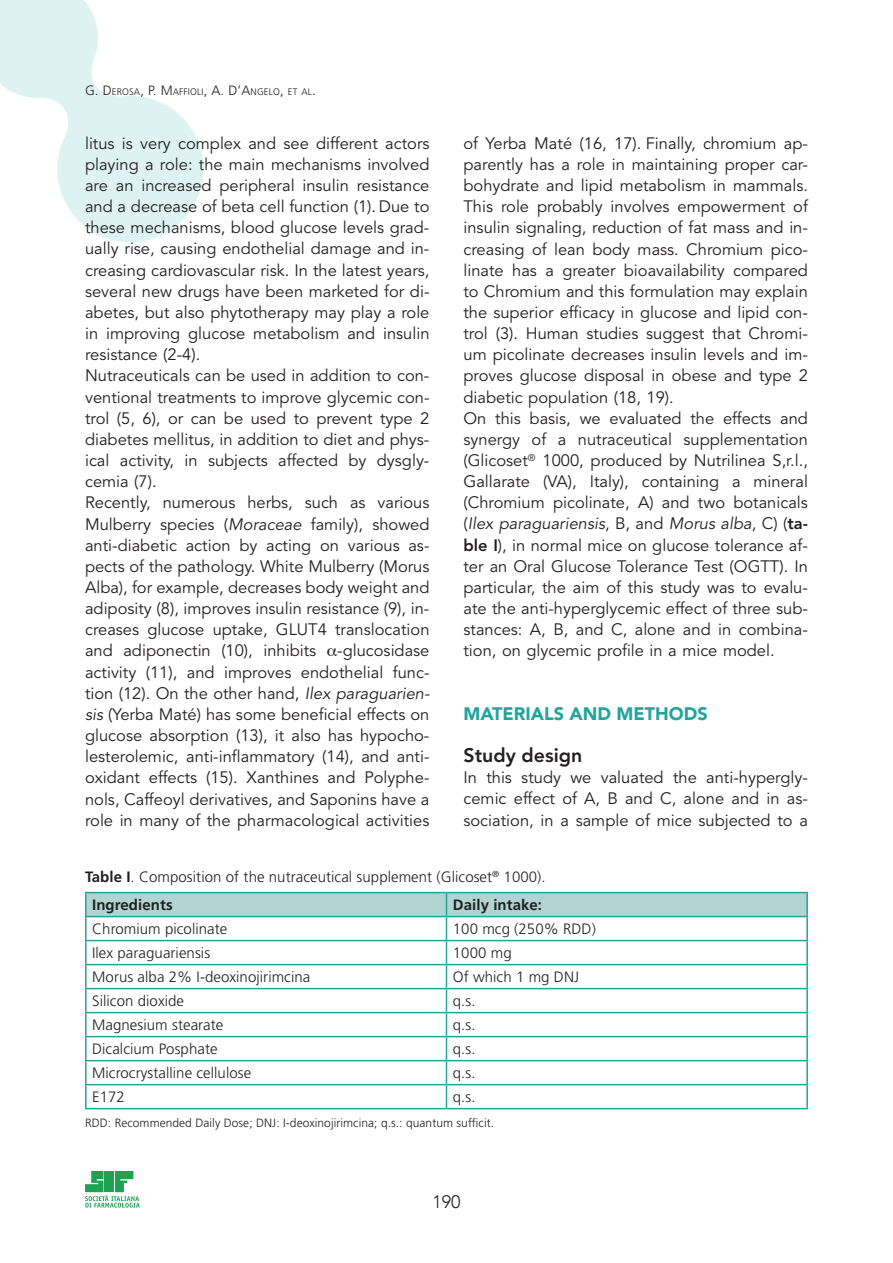
<style>
.page{position:relative;width:893px;height:1263px;background:#fff}
.page>*{position:absolute;margin:0;border:0;box-sizing:border-box;transform-origin:0 0}
.t1{font:800 19.5px "Avenir LT Std";color:#231f20}
.t2{font:900 18px "Avenir LT Std";color:#23a49b}
.t3{font:300 18px "Avenir";color:#231f20}
.t4{font:16.5px/21.1px "Avenir LT Std";color:#231f20}
.t5{font:300 15px/28.7px "Frutiger LT Std";letter-spacing:.005em;color:#231f20}
.t6{font:700 15px "Frutiger LT Std";letter-spacing:.005em;color:#231f20}
.t7{font:300 12px "Frutiger LT Std";letter-spacing:.005em;color:#231f20}
.t8{font:300 9.45px "Frutiger LT Std";letter-spacing:.015em;color:#231f20}
.s1{font-size:13.5px}
.s2{font-style:italic}
.s3{font-weight:800}
.s4{font-weight:700}
</style>
<div class="page">
<svg style="left:0;top:0;width:204px;height:242px;fill:#def3f1"></svg>
<svg style="left:85px;top:1171px;width:55px;height:37px"></svg>
<hr style="left:85px;top:892px;width:361px;height:1px;background:#23a49b">
<hr style="left:85px;top:893px;width:2px;height:23px;background:#23a49b">
<hr style="left:446px;top:892px;width:362px;height:1px;background:#23a49b">
<hr style="left:806px;top:893px;width:2px;height:23px;background:#23a49b">
<hr style="left:85px;top:940px;width:361px;height:1px;background:#23a49b">
<hr style="left:446px;top:940px;width:362px;height:1px;background:#23a49b">
<hr style="left:85px;top:964px;width:361px;height:1px;background:#23a49b">
<hr style="left:446px;top:964px;width:362px;height:1px;background:#23a49b">
<hr style="left:85px;top:988px;width:361px;height:1px;background:#23a49b">
<hr style="left:446px;top:988px;width:362px;height:1px;background:#23a49b">
<hr style="left:85px;top:1012px;width:361px;height:1px;background:#23a49b">
<hr style="left:446px;top:1012px;width:362px;height:1px;background:#23a49b">
<hr style="left:85px;top:1036px;width:361px;height:1px;background:#23a49b">
<hr style="left:446px;top:1036px;width:362px;height:1px;background:#23a49b">
<hr style="left:85px;top:1060px;width:361px;height:1px;background:#23a49b">
<hr style="left:446px;top:1060px;width:362px;height:1px;background:#23a49b">
<hr style="left:85px;top:1084px;width:361px;height:1px;background:#23a49b">
<hr style="left:446px;top:1084px;width:362px;height:1px;background:#23a49b">
<svg style="left:86px;top:892px;width:721px;height:216px"></svg>
<hr style="left:85px;top:916px;width:361px;height:1px;background:#23a49b">
<hr style="left:85px;top:917px;width:2px;height:23px;background:#23a49b">
<hr style="left:446px;top:916px;width:362px;height:1px;background:#23a49b">
<hr style="left:806px;top:917px;width:2px;height:23px;background:#23a49b">
<hr style="left:85px;top:941px;width:2px;height:23px;background:#23a49b">
<hr style="left:806px;top:941px;width:2px;height:23px;background:#23a49b">
<hr style="left:85px;top:965px;width:2px;height:23px;background:#23a49b">
<hr style="left:806px;top:965px;width:2px;height:23px;background:#23a49b">
<hr style="left:85px;top:989px;width:2px;height:23px;background:#23a49b">
<hr style="left:806px;top:989px;width:2px;height:23px;background:#23a49b">
<hr style="left:85px;top:1013px;width:2px;height:23px;background:#23a49b">
<hr style="left:806px;top:1013px;width:2px;height:23px;background:#23a49b">
<hr style="left:85px;top:1037px;width:2px;height:23px;background:#23a49b">
<hr style="left:806px;top:1037px;width:2px;height:23px;background:#23a49b">
<hr style="left:85px;top:1061px;width:2px;height:23px;background:#23a49b">
<hr style="left:806px;top:1061px;width:2px;height:23px;background:#23a49b">
<hr style="left:85px;top:1085px;width:2px;height:23px;background:#23a49b">
<hr style="left:806px;top:1085px;width:2px;height:23px;background:#23a49b">
<hr style="left:85px;top:1108px;width:361px;height:1px;background:#23a49b">
<hr style="left:446px;top:1108px;width:362px;height:1px;background:#23a49b">
<p class="t8" style="left:85px;top:87px;width:232px"><span class="s1">G. D</span>EROSA<span class="s1">, P. M</span>AFFIOLI<span class="s1">, A. D’A</span>NGELO<span class="s1">,</span> ET AL<span class="s1">.</span></p>
<p class="t4" style="left:85px;top:133px;width:346px">litus is very complex and see different actors playing a role: the main mechanisms involved are an increased peripheral insulin resistance and a decrease of beta cell function (1). Due to these mechanisms, blood glucose levels grad&shy;ually rise, causing endothelial damage and in&shy;creasing cardiovascular risk. In the latest years, several new drugs have been marketed for di&shy;abetes, but also phytotherapy may play a role in improving glucose metabolism and insulin resistance (2-4).<br>Nutraceuticals can be used in addition to con&shy;ventional treatments to improve glycemic con&shy;trol (5, 6), or can be used to prevent type 2 diabetes mellitus, in addition to diet and phys&shy;ical activity, in subjects affected by dysgly&shy;cemia (7).<br>Recently, numerous herbs, such as various Mulberry species (<span class="s2">Moraceae</span> family), showed anti-diabetic action by acting on various as&shy;pects of the pathology. White Mulberry (Morus Alba), for example, decreases body weight and adiposity (8), improves insulin resistance (9), in&shy;creases glucose uptake, GLUT4 translocation and adiponectin (10), inhibits</p>
<p class="t4" style="left:463px;top:133px;width:346px">of Yerba Maté (16, 17). Finally, chromium ap&shy;parently has a role in maintaining proper car&shy;bohydrate and lipid metabolism in mammals.<br>This role probably involves empowerment of insulin signaling, reduction of fat mass and in&shy;creasing of lean body mass. Chromium pico&shy;linate has a greater bioavailability compared to Chromium and this formulation may explain the superior efficacy in glucose and lipid con&shy;trol (3). Human studies suggest that Chromi&shy;um picolinate decreases insulin levels and im&shy;proves glucose disposal in obese and type 2 diabetic population (18, 19).<br>On this basis, we evaluated the effects and synergy of a nutraceutical supplementation (Glicoset<sup>®</sup> 1000, produced by Nutrilinea S,r.l., Gallarate (VA), Italy), containing a mineral (Chromium picolinate, A) and two botanicals (<span class="s2">Ilex paraguariensis</span>, B, and <span class="s2">Morus alba</span>, C) (<span class="s3">ta&shy;ble I</span>), in normal mice on glucose tolerance af&shy;ter an Oral Glucose Tolerance Test (OGTT). In particular, the aim of this study was to evalu&shy;ate the anti-hyperglycemic effect of three sub&shy;stances: A, B, and C, alone and in combina&shy;tion, on glycemic profile in a mice model.</p>
<p class="t4" style="left:85px;top:641px;width:346px;text-align:justify;text-indent:252px">-glucosidase activity (11), and improves endothelial func&shy;tion (12). On the other hand, <span class="s2">Ilex paraguarien&shy;sis</span> (Yerba Maté) has some beneficial effects on glucose absorption (13), it also has hypocho&shy;lesterolemic, anti-inflammatory (14), and anti&shy;oxidant effects (15). Xanthines and Polyphe&shy;nols, Caffeoyl derivatives, and Saponins have a role in many of the pharmacological activities</p>
<p class="t2" style="left:463px;top:703px;width:246px">MATERIALS AND METHODS</p>
<p class="t1" style="left:463px;top:744px;width:120px">Study design</p>
<p class="t4" style="left:463px;top:767px;width:346px;text-align:justify">In this study we valuated the anti-hypergly&shy;cemic effect of A, B and C, alone and in as&shy;sociation, in a sample of mice subjected to a</p>
<p class="t5" style="left:92px;top:862px;width:455px;text-indent:-7px"><span class="s4">Table I</span>. Composition of the nutraceutical supplement (Glicoset<sup>®</sup> 1000).<br><span class="s4">Ingredients</span></p>
<p class="t6" style="left:453px;top:896px;width:91px">Daily intake:</p>
<p class="t5" style="left:92px;top:915px;width:137px">Chromium picolinate</p>
<p class="t5" style="left:453px;top:915px;width:145px">100 mcg (250% RDD)</p>
<p class="t5" style="left:92px;top:939px;width:120px">Ilex paraguariensis</p>
<p class="t5" style="left:453px;top:939px;width:60px">1000 mg</p>
<p class="t5" style="left:92px;top:963px;width:220px">Morus alba 2% I-deoxinojirimcina</p>
<p class="t5" style="left:453px;top:963px;width:128px">Of which 1 mg DNJ</p>
<p class="t5" style="left:92px;top:987px;width:93px">Silicon dioxide</p>
<p class="t5" style="left:453px;top:987px;width:24px">q.s.</p>
<p class="t5" style="left:92px;top:1011px;width:133px">Magnesium stearate</p>
<p class="t5" style="left:453px;top:1011px;width:24px">q.s.</p>
<p class="t5" style="left:92px;top:1035px;width:127px">Dicalcium Posphate</p>
<p class="t5" style="left:453px;top:1035px;width:24px">q.s.</p>
<p class="t5" style="left:92px;top:1059px;width:161px">Microcrystalline cellulose</p>
<p class="t5" style="left:453px;top:1059px;width:24px">q.s.</p>
<p class="t5" style="left:92px;top:1083px;width:34px">E172</p>
<p class="t5" style="left:453px;top:1083px;width:24px">q.s.</p>
<p class="t7" style="left:85px;top:1116px;width:411px">RDD: Recommended Daily Dose; DNJ: I-deoxinojirimcina; q.s.: quantum sufficit.</p>
<p class="t3" style="left:432px;top:1191px;width:30px">190</p>
</div>
